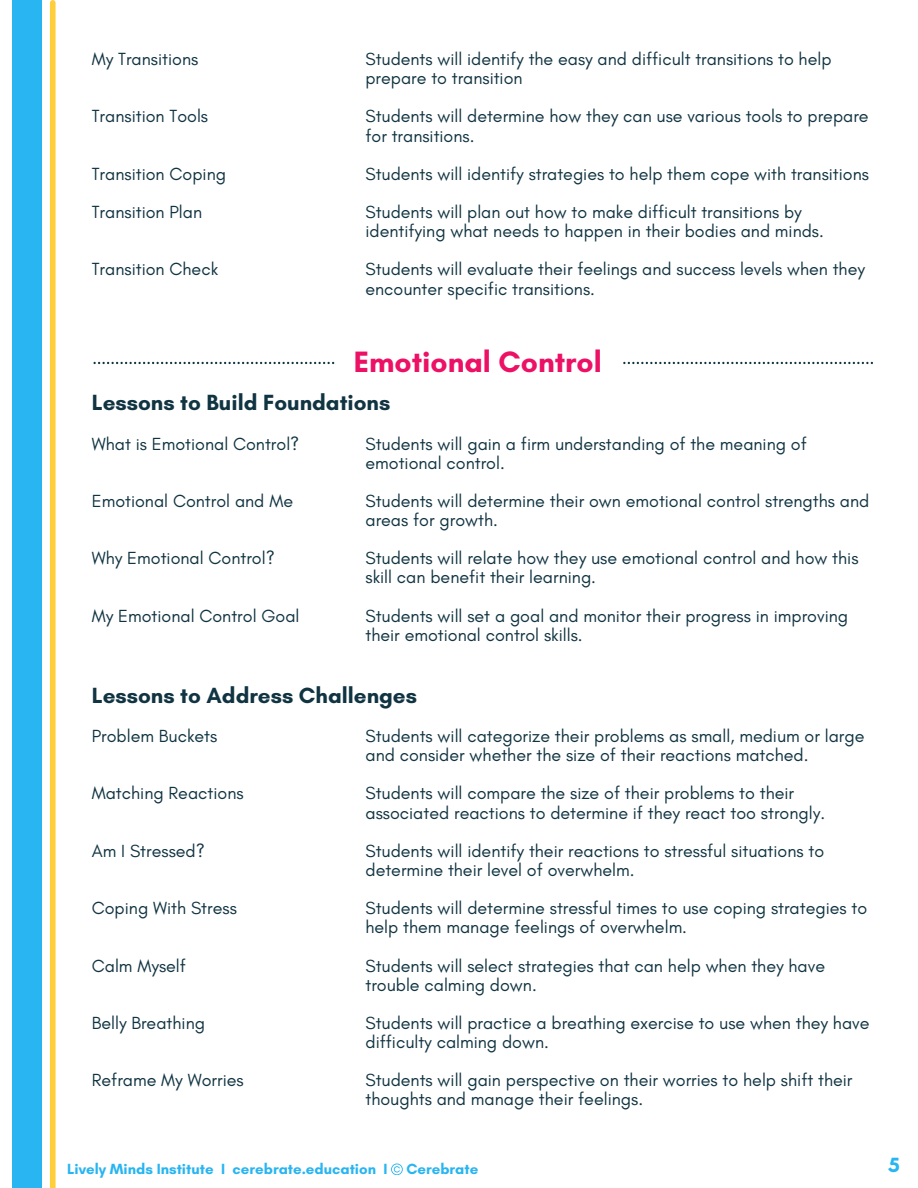
<style>
.page{position:relative;width:918px;height:1188px;background:#fff}
.page>*{position:absolute;margin:0;border:0;box-sizing:border-box;transform-origin:0 0}
.t1{font:700 30px "Glacial Indifference";color:#ec1165}
.t2{font:700 22.35px "Glacial Indifference";color:#113442}
.t3{font:700 21px "Glacial Indifference";color:#28b5f1}
.t4{font:17.85px/19.2px "Glacial Indifference";color:#113442}
.t5{font:700 15px "Glacial Indifference";color:#28b5f1}
</style>
<div class="page">
<div style="left:12px;top:0;width:30px;height:1188px;background:#28b5f1"></div>
<div style="left:50px;top:3px;width:6px;height:1185px;background:#ffce3b"></div>
<svg style="left:93px;top:362px;width:241px;height:2px"></svg>
<svg style="left:623px;top:362px;width:250px;height:2px"></svg>
<svg style="left:391px;top:1163px;width:11px;height:12px"></svg>
<h3 class="t4" style="left:92px;top:49px;width:108px">My Transitions</h3>
<h3 class="t4" style="left:92px;top:107px;width:118px">Transition Tools</h3>
<h3 class="t4" style="left:92px;top:164px;width:136px">Transition Coping</h3>
<p class="t4" style="left:92px;top:202px;width:112px">Transition Plan</p>
<h3 class="t4" style="left:92px;top:260px;width:128px">Transition Check</h3>
<h3 class="t4" style="left:365px;top:49px;width:468px">Students will identify the easy and difficult transitions to help prepare to transition</h3>
<h3 class="t4" style="left:365px;top:107px;width:505px">Students will determine how they can use various tools to prepare for transitions.</h3>
<h3 class="t4" style="left:365px;top:164px;width:505px">Students will identify strategies to help them cope with transitions</h3>
<p class="t4" style="left:365px;top:202px;width:460px">Students will plan out how to make difficult transitions by identifying what needs to happen in their bodies and minds.</p>
<h1 class="t4" style="left:365px;top:260px;width:501px">Students will evaluate their feelings and success levels when they encounter specific transitions.</h1>
<h2 class="t1" style="left:354px;top:344px;width:250px">Emotional Control</h2>
<h3 class="t2" style="left:92px;top:389px;width:300px">Lessons to Build Foundations</h3>
<h3 class="t4" style="left:92px;top:434px;width:209px">What is Emotional Control?</h3>
<h3 class="t4" style="left:365px;top:434px;width:443px">Students will gain a firm understanding of the meaning of emotional control.</h3>
<h3 class="t4" style="left:365px;top:491px;width:505px">Students will determine their own emotional control strengths and areas for growth.</h3>
<p class="t4" style="left:365px;top:548px;width:495px">Students will relate how they use emotional control and how this skill can benefit their learning.</p>
<h2 class="t4" style="left:365px;top:606px;width:484px">Students will set a goal and monitor their progress in improving their emotional control skills.</h2>
<h3 class="t4" style="left:92px;top:491px;width:203px">Emotional Control and Me</h3>
<p class="t4" style="left:92px;top:548px;width:184px">Why Emotional Control?</p>
<h3 class="t4" style="left:92px;top:606px;width:209px">My Emotional Control Goal</h3>
<h3 class="t2" style="left:92px;top:681px;width:327px">Lessons to Address Challenges</h3>
<h3 class="t4" style="left:92px;top:726px;width:127px">Problem Buckets</h3>
<h3 class="t4" style="left:365px;top:726px;width:501px">Students will categorize their problems as small, medium or large and consider whether the size of their reactions matched.</h3>
<h3 class="t4" style="left:365px;top:784px;width:461px">Students will compare the size of their problems to their associated reactions to determine if they react too strongly.</h3>
<h3 class="t4" style="left:365px;top:841px;width:460px">Students will identify their reactions to stressful situations to determine their level of overwhelm.</h3>
<h3 class="t4" style="left:365px;top:898px;width:503px">Students will determine stressful times to use coping strategies to help them manage feelings of overwhelm.</h3>
<h3 class="t4" style="left:365px;top:956px;width:461px">Students will select strategies that can help when they have trouble calming down.</h3>
<h3 class="t4" style="left:365px;top:1013px;width:506px">Students will practice a breathing exercise to use when they have difficulty calming down.</h3>
<p class="t4" style="left:365px;top:1070px;width:489px">Students will gain perspective on their worries to help shift their thoughts and manage their feelings.</p>
<h3 class="t4" style="left:92px;top:784px;width:153px">Matching Reactions</h3>
<h3 class="t4" style="left:92px;top:841px;width:115px">Am I Stressed?</h3>
<h3 class="t4" style="left:92px;top:898px;width:147px">Coping With Stress</h3>
<h3 class="t4" style="left:92px;top:956px;width:96px">Calm Myself</h3>
<h3 class="t4" style="left:92px;top:1013px;width:115px">Belly Breathing</h3>
<h3 class="t4" style="left:92px;top:1070px;width:153px">Reframe My Worries</h3>
<p class="t5" style="left:67px;top:1160px;width:322px">Lively Minds Institute I cerebrate.education I</p>
<p class="t5" style="left:406px;top:1160px;width:73px">Cerebrate</p>
<h3 class="t3" style="left:888px;top:1152px;width:13px">5</h3>
</div>
